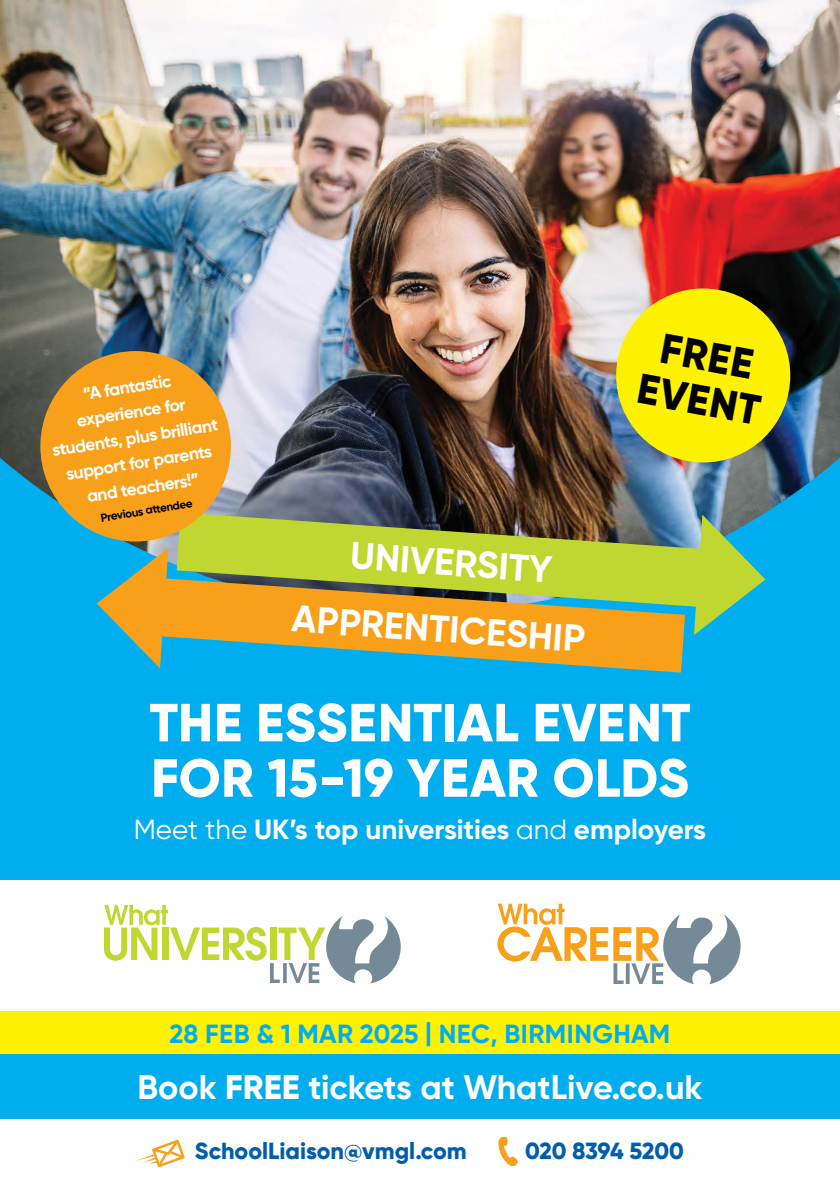
<style>
.page{position:relative;width:840px;height:1191px;background:#fff}
.page>*{position:absolute;margin:0;border:0;box-sizing:border-box;transform-origin:0 0}
.t1{font:800 53.6px/55.4px "Gilroy";letter-spacing:.005em;color:#fff}
.t2{font:800 42px "Gilroy";color:#000}
.t3{font:700 37.6px/66.8px "Gilroy";color:#fff;text-align:center}
.t4{font:700 34px "Gilroy";color:#fff}
.t5{font:700 27.6px "Gilroy";color:#fff}
.t6{font:700 26.2px "Gilroy";letter-spacing:.015em;color:#00aeef}
.t7{font:800 23.4px "Gilroy";color:#005ead}
.t8{font:700 17.2px/25.4px "Gilroy";color:#fff;text-align:center}
.t9{font:700 11.6px "Gilroy";color:#000}
.s1{font-weight:400}
.s2{font-weight:800}
</style>
<div class="page">
<div style="left:0;top:0;width:839px;height:1119px;background:#00aeef"></div>
<div style="left:0;top:880px;width:839px;height:131px;background:#fff"></div>
<div style="left:326px;top:909px;width:74px;height:75px;background:#748a96;border-radius:50%"></div>
<svg style="left:354px;top:969px;width:18px;height:15px"></svg>
<svg style="left:339px;top:909px;width:48px;height:54px"></svg>
<svg style="left:104px;top:905px;width:221px;height:78px"></svg>
<div style="left:663px;top:907px;width:77px;height:78px;background:#748a96;border-radius:50%"></div>
<svg style="left:691px;top:969px;width:19px;height:16px"></svg>
<svg style="left:676px;top:907px;width:50px;height:56px"></svg>
<svg style="left:497px;top:903px;width:166px;height:81px"></svg>
<div style="left:0;top:1011px;width:839px;height:43px;background:#fff200"></div>
<img style="left:0;top:0;width:839px;height:580px">
<svg style="left:694px;top:514px;width:71px;height:121px"></svg>
<svg style="left:176px;top:512px;width:549px;height:96px;background:#9fb23b"></svg>
<svg style="left:97px;top:548px;width:71px;height:105px"></svg>
<svg style="left:145px;top:577px;width:539px;height:95px;fill:#f9a01b"></svg>
<img style="left:605px;top:278px;width:195px;height:195px">
<div style="left:40px;top:351px;width:191px;height:190px;background:#f9a01b;border-radius:50%"></div>
<svg style="left:498px;top:1136px;width:20px;height:30px"></svg>
<svg style="left:136px;top:1139px;width:48px;height:28px"></svg>
<h2 class="t2" style="left:664px;top:321px;width:95px;rotate:10deg">FREE</h2>
<p class="t8" style="left:81px;top:381px;width:90px;rotate:-9deg">“A fantastic</p>
<h2 class="t2" style="left:641px;top:362px;width:126px;rotate:10deg">EVENT</h2>
<p class="t8" style="left:46px;top:413px;width:169px;rotate:-9deg">experience for students, plus brilliant support for parents and teachers!”</p>
<p class="t9" style="left:100px;top:510px;width:94px;rotate:-9deg">Previous attendee</p>
<h3 class="t3" style="left:299px;top:518px;width:295px;rotate:4deg">UNIVERSITY<br>APPRENTICESHIP</h3>
<h1 class="t1" style="left:149px;top:694px;width:542px">THE ESSENTIAL EVENT<br>FOR 15-19 YEAR OLDS</h1>
<h3 class="t5" style="left:134px;top:812px;width:573px"><span class="s1">Meet the</span> UK’s top universities <span class="s1">and</span> employers</h3>
<h3 class="t6" style="left:169px;top:1017px;width:502px">28 FEB &amp; 1 MAR 2025 | NEC, BIRMINGHAM</h3>
<h3 class="t4" style="left:137px;top:1066px;width:566px">Book <span class="s2">FREE</span> tickets at WhatLive.co.uk</h3>
<h3 class="t7" style="left:194px;top:1136px;width:273px">SchoolLiaison@vmgl.com</h3>
<h3 class="t7" style="left:525px;top:1136px;width:160px">020 8394 5200</h3>
</div>
